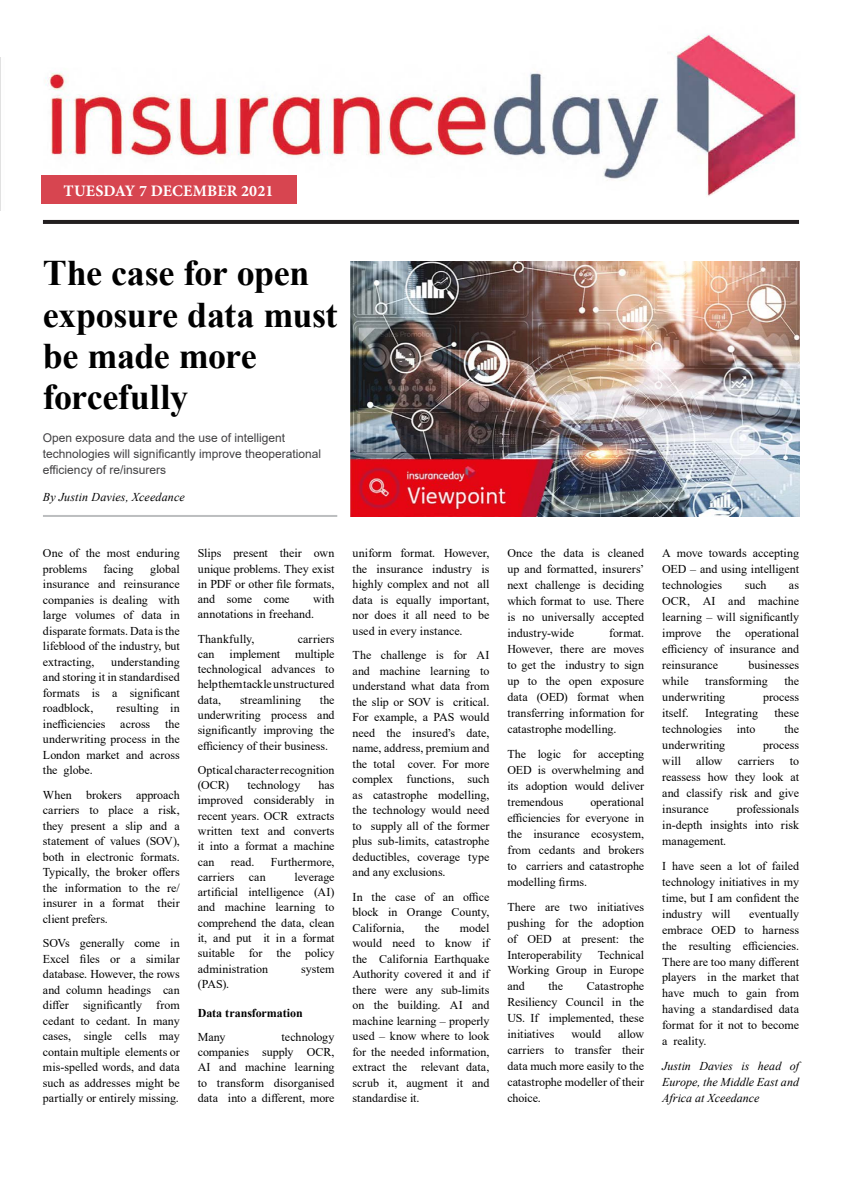
<style>
.page{position:relative;width:842px;height:1191px;background:#fff}
.page>*{position:absolute;margin:0;border:0;box-sizing:border-box;transform-origin:0 0}
.t1{font:700 36px/41px "Times New Roman";letter-spacing:-.015em;color:#000}
.t2{font:700 16px "Minion Pro";letter-spacing:.01em;color:#fff}
.t3{font:12px/15.5px "Times New Roman";color:#000;text-align:justify}
.t4{font:12px/16px "Arial";color:#414042}
.t5{font:italic 12px/16px "Times New Roman";letter-spacing:.005em;color:#000;text-align:justify}
.t6{font:700 12px "Times New Roman";letter-spacing:-.005em;color:#000}
</style>
<div class="page">
<img style="left:0;top:33px;width:797px;height:177px">
<svg style="left:14px;top:175px;width:786px;height:49px"></svg>
<div style="left:41px;top:175px;width:255px;height:29px;background:#d74550"></div>
<div style="left:0;top:0;width:27px;height:56px;background:#fff"></div>
<div style="left:27px;top:15px;width:276px;height:52px;background:#fff"></div>
<hr style="left:43px;top:220px;width:756px;height:4px;background:#231f20">
<hr style="left:43px;top:515px;width:294px;height:2px;background:#bcbec0">
<img style="left:351px;top:261px;width:448px;height:256px">
<h2 class="t2" style="left:64px;top:179px;width:211px">TUESDAY 7 DECEMBER 2021</h2>
<h1 class="t1" style="left:43px;top:252px;width:296px">The case for open exposure data must be made more forcefully</h1>
<p class="t4" style="left:43px;top:430px;width:280px">Open exposure data and the use of intelligent technologies will significantly improve theoperational efficiency of re/insurers</p>
<p class="t5" style="left:43px;top:488px;width:143px">By Justin Davies, Xceedance</p>
<p class="t3" style="left:43px;top:545px;width:138px">One of the most enduring problems</p>
<p class="t3" style="left:43px;top:560px;width:138px;text-indent:107px">global insurance and reinsurance companies is dealing with large volumes of data in disparate formats. Data is the lifeblood of the industry, but extracting,</p>
<p class="t3" style="left:104px;top:560px;width:31px">facing</p>
<p class="t3" style="left:43px;top:653px;width:138px;text-indent:68px">understanding and storing it in standardised formats is a significant roadblock,</p>
<p class="t3" style="left:43px;top:700px;width:138px;text-indent:74px">resulting in inefficiencies across the underwriting process in the London market and across the globe.</p>
<p class="t3" style="left:43px;top:786px;width:138px">When brokers approach carriers to place a risk, they present a slip and a statement of values (SOV), both in electronic formats.<br>Typically, the broker offers the information to the re/ insurer in a format their client prefers.</p>
<p class="t3" style="left:43px;top:935px;width:138px">SOVs generally come in Excel files or a similar database. However, the rows and column headings can differ significantly from cedant to cedant. In many cases, single cells may contain multiple elements or mis-spelled words, and data such as addresses might be partially or entirely missing.</p>
<p class="t3" style="left:198px;top:545px;width:138px">Slips present their own unique problems. They exist in PDF or other file formats, and some come</p>
<p class="t3" style="left:198px;top:591px;width:138px;text-indent:115px">with annotations in freehand.</p>
<p class="t3" style="left:198px;top:630px;width:58px">Thankfully,</p>
<p class="t3" style="left:198px;top:630px;width:138px;text-indent:100px">carriers can implement multiple technological advances to help them tackle unstructured data,</p>
<p class="t3" style="left:198px;top:691px;width:138px;text-indent:122px">the underwriting process and significantly improving the efficiency of their business.</p>
<p class="t3" style="left:198px;top:762px;width:138px">Optical character recognition (OCR)</p>
<p class="t3" style="left:240px;top:691px;width:62px">streamlining</p>
<p class="t3" style="left:198px;top:777px;width:138px;text-indent:121px">has improved considerably in recent years. OCR extracts written text and converts it into a format a machine can</p>
<p class="t3" style="left:247px;top:777px;width:55px">technology</p>
<p class="t3" style="left:231px;top:853px;width:25px">read.</p>
<p class="t3" style="left:271px;top:853px;width:65px">Furthermore,</p>
<p class="t3" style="left:198px;top:868px;width:69px">carriers can</p>
<p class="t3" style="left:198px;top:869px;width:138px;text-indent:97px">leverage artificial intelligence (AI) and machine learning to comprehend the data, clean it, and put it in a format suitable for the policy administration</p>
<p class="t3" style="left:301px;top:960px;width:35px">system</p>
<p class="t3" style="left:198px;top:975px;width:33px">(PAS).</p>
<p class="t6" style="left:198px;top:1004px;width:106px">Data transformation</p>
<p class="t3" style="left:198px;top:1028px;width:29px">Many</p>
<p class="t3" style="left:198px;top:1028px;width:138px;text-indent:84px">technology companies supply OCR, AI and machine learning to transform disorganised data into a different, more</p>
<p class="t3" style="left:353px;top:545px;width:138px">uniform format. However, the insurance industry is highly complex and not all data is equally important, nor does it all need to be used in every instance.</p>
<p class="t3" style="left:353px;top:647px;width:138px">The challenge is for AI and machine learning to understand what data from the slip or SOV is critical.<br>For example, a PAS would need the insured’s date, name, address, premium and the total cover. For more complex functions, such as catastrophe modelling, the technology would need to supply all of the former plus sub-limits, catastrophe deductibles, coverage type and any exclusions.</p>
<p class="t3" style="left:353px;top:888px;width:138px">In the case of an office block in Orange County, California,</p>
<p class="t3" style="left:353px;top:919px;width:138px;text-indent:107px">model would need to know if the California Earthquake Authority covered it and if there were any sub-limits on the building. AI and machine learning – properly used – know where to look for the needed information, extract the relevant data, scrub it, augment it and standardise it.</p>
<p class="t3" style="left:425px;top:919px;width:16px">the</p>
<p class="t3" style="left:507px;top:545px;width:138px;line-height:16px">Once the data is cleaned up and formatted, insurers’ next challenge is deciding which format to use. There is no universally accepted industry-wide</p>
<p class="t3" style="left:507px;top:625px;width:138px;line-height:16px;text-indent:102px">format.<br>However, there are moves to get the industry to sign up to the open exposure data (OED) format when transferring information for catastrophe modelling.</p>
<p class="t3" style="left:507px;top:745px;width:138px;line-height:16px">The logic for accepting OED is overwhelming and its adoption would deliver tremendous</p>
<p class="t3" style="left:507px;top:793px;width:138px;line-height:16px;text-indent:83px">operational efficiencies for everyone in the insurance ecosystem, from cedants and brokers to carriers and catastrophe modelling firms.</p>
<p class="t3" style="left:507px;top:898px;width:138px;line-height:16px">There are two initiatives pushing for the adoption of OED at present: the Interoperability</p>
<p class="t3" style="left:507px;top:946px;width:138px;line-height:16px;text-indent:91px">Technical Working Group in Europe and</p>
<p class="t3" style="left:507px;top:978px;width:138px;line-height:16px;text-indent:79px">Catastrophe Resiliency Council in the US. If implemented, these initiatives</p>
<p class="t3" style="left:548px;top:978px;width:16px">the</p>
<p class="t3" style="left:507px;top:1026px;width:138px;line-height:16px;text-indent:111px">allow carriers to transfer their data much more easily to the catastrophe modeller of their choice.</p>
<p class="t3" style="left:571px;top:1026px;width:31px">would</p>
<p class="t3" style="left:662px;top:545px;width:138px;line-height:16px">A move towards accepting OED – and using intelligent technologies</p>
<p class="t3" style="left:745px;top:577px;width:23px">such</p>
<p class="t3" style="left:662px;top:577px;width:138px;line-height:16px;text-indent:127px">as OCR, AI and machine learning – will significantly improve the operational efficiency of insurance and reinsurance</p>
<p class="t3" style="left:748px;top:657px;width:52px">businesses</p>
<p class="t3" style="left:662px;top:673px;width:28px">while</p>
<p class="t3" style="left:705px;top:673px;width:64px">transforming</p>
<p class="t3" style="left:784px;top:673px;width:16px">the</p>
<p class="t3" style="left:662px;top:689px;width:65px">underwriting</p>
<p class="t3" style="left:763px;top:689px;width:37px">process</p>
<p class="t3" style="left:662px;top:705px;width:28px">itself.</p>
<p class="t3" style="left:705px;top:705px;width:55px">Integrating</p>
<p class="t3" style="left:774px;top:705px;width:26px">these</p>
<p class="t3" style="left:662px;top:721px;width:95px">technologies into</p>
<p class="t3" style="left:784px;top:721px;width:16px">the</p>
<p class="t3" style="left:662px;top:737px;width:65px">underwriting</p>
<p class="t3" style="left:763px;top:737px;width:37px">process</p>
<p class="t3" style="left:662px;top:752px;width:20px">will</p>
<p class="t3" style="left:696px;top:752px;width:28px">allow</p>
<p class="t3" style="left:738px;top:752px;width:38px">carriers</p>
<p class="t3" style="left:662px;top:752px;width:138px;line-height:16px;text-indent:127px">to reassess how they look at and classify risk and give insurance</p>
<p class="t3" style="left:662px;top:800px;width:138px;line-height:16px;text-indent:75px">professionals in-depth insights into risk management.</p>
<p class="t3" style="left:662px;top:857px;width:138px;line-height:16px">I have seen a lot of failed technology initiatives in my time, but I am confident the industry will</p>
<p class="t3" style="left:662px;top:905px;width:138px;line-height:16px;text-indent:87px">eventually embrace OED to harness the resulting efficiencies.<br>There are too many different players in the market that have much to gain from having a standardised data format for it not to become a reality.</p>
<p class="t5" style="left:662px;top:1058px;width:138px">Justin Davies is head of Europe, the Middle East and Africa at Xceedance</p>
</div>
